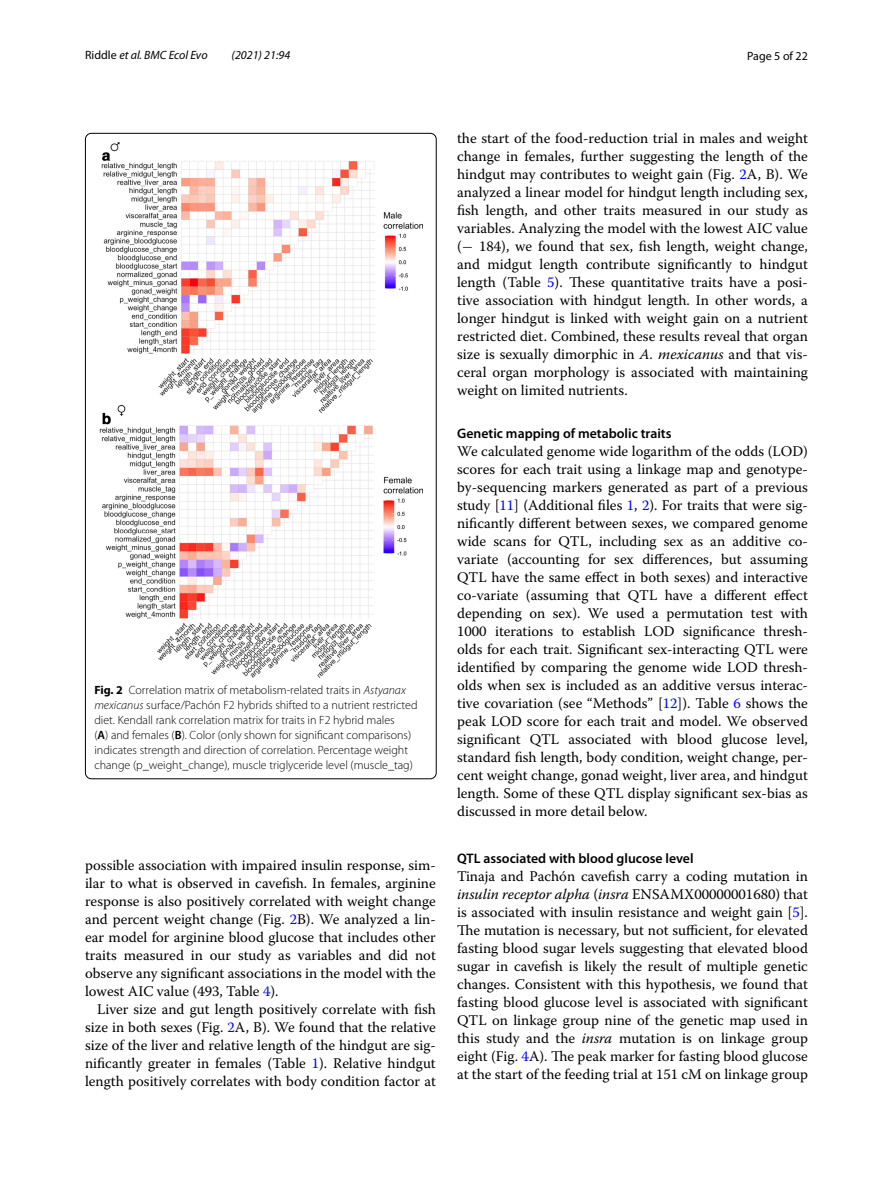
<style>
.page{position:relative;width:893px;height:1187px;background:#fff}
.page>*{position:absolute;margin:0;border:0;box-sizing:border-box;transform-origin:0 0}
.t1{font:14.7px/18px "Warnock Pro";color:#000;text-align:justify}
.t2{font:600 13.8px "Myriad Pro";color:#000}
.t3{font:300 12px/15px "Myriad Pro";color:#000}
.t4{font:italic 12px "Myriad Pro";color:#000}
.t5{font:12px "Myriad Pro";color:#000}
.s1{font-style:normal}
.s2{font-weight:700}
.s3{font-style:italic}
.s4{font-weight:600}
.s5{color:#00f}
.s6{font-family:"MTSY"}
</style>
<div class="page">
<img style="left:99px;top:142px;width:323px;height:536px">
<p class="t4" style="left:85px;top:48px;width:124px"><span class="s1">Riddle</span> et al. BMC Ecol Evo</p>
<p class="t4" style="left:232px;top:48px;width:60px">(2021) 21:94</p>
<p class="t5" style="left:747px;top:48px;width:62px">Page 5 of 22</p>
<p class="t3" style="left:94px;top:682px;width:325px"><span class="s2">Fig. 2</span> Correlation matrix of metabolism-related traits in <span class="s3">Astyanax mexicanus</span> surface/Pachón F2 hybrids shifted to a nutrient restricted diet. Kendall rank correlation matrix for traits in F2 hybrid males<br>(<span class="s4">A</span>) and females (<span class="s4">B</span>). Color (only shown for significant comparisons) indicates strength and direction of correlation. Percentage weight change (p_weight_change), muscle triglyceride level (muscle_tag)</p>
<p class="t1" style="left:85px;top:856px;width:352px">possible association with impaired insulin response, sim&shy;ilar to what is observed in cavefish. In females, arginine response is also positively correlated with weight change and percent weight change (Fig. <span class="s5">2</span>B). We analyzed a lin&shy;ear model for arginine blood glucose that includes other traits measured in our study as variables and did not observe any significant associations in the model with the lowest AIC value (493, Table <span class="s5">4</span>).</p>
<p class="t1" style="left:85px;top:1000px;width:352px;text-indent:12px">Liver size and gut length positively correlate with fish size in both sexes (Fig. <span class="s5">2</span>A, B). We found that the relative size of the liver and relative length of the hindgut are sig&shy;nificantly greater in females (Table <span class="s5">1</span>). Relative hindgut length positively correlates with body condition factor at</p>
<p class="t1" style="left:457px;top:128px;width:352px">the start of the food-reduction trial in males and weight change in females, further suggesting the length of the hindgut may contributes to weight gain (Fig. <span class="s5">2</span>A, B). We analyzed a linear model for hindgut length including sex, fish length, and other traits measured in our study as variables. Analyzing the model with the lowest AIC value (<span class="s6">−</span> 184), we found that sex, fish length, weight change, and midgut length contribute significantly to hindgut length (Table <span class="s5">5</span>). These quantitative traits have a posi&shy;tive association with hindgut length. In other words, a longer hindgut is linked with weight gain on a nutrient restricted diet. Combined, these results reveal that organ size is sexually dimorphic in <span class="s3">A. mexicanus</span> and that vis&shy;ceral organ morphology is associated with maintaining weight on limited nutrients.</p>
<p class="t2" style="left:457px;top:424px;width:216px">Genetic mapping of metabolic traits</p>
<p class="t1" style="left:457px;top:442px;width:352px">We calculated genome wide logarithm of the odds (LOD) scores for each trait using a linkage map and genotype&shy;by-sequencing markers generated as part of a previous study [<span class="s5">11</span>] (Additional files <span class="s5">1</span>, <span class="s5">2</span>). For traits that were sig&shy;nificantly different between sexes, we compared genome wide scans for QTL, including sex as an additive co&shy;variate (accounting for sex differences, but assuming QTL have the same effect in both sexes) and interactive co-variate (assuming that QTL have a different effect depending on sex). We used a permutation test with 1000 iterations to establish LOD significance thresh&shy;olds for each trait. Significant sex-interacting QTL were identified by comparing the genome wide LOD thresh&shy;olds when sex is included as an additive versus interac&shy;tive covariation (see “Methods” [<span class="s5">12</span>]). Table <span class="s5">6</span> shows the peak LOD score for each trait and model. We observed significant QTL associated with blood glucose level, standard fish length, body condition, weight change, per&shy;cent weight change, gonad weight, liver area, and hindgut length. Some of these QTL display significant sex-bias as discussed in more detail below.</p>
<p class="t2" style="left:457px;top:849px;width:238px">QTL associated with blood glucose level</p>
<p class="t1" style="left:457px;top:867px;width:352px">Tinaja and Pachón cavefish carry a coding mutation in <span class="s3">insulin receptor alpha</span> (<span class="s3">insra</span> ENSAMX00000001680) that is associated with insulin resistance and weight gain [<span class="s5">5</span>].<br>The mutation is necessary, but not sufficient, for elevated fasting blood sugar levels suggesting that elevated blood sugar in cavefish is likely the result of multiple genetic changes. Consistent with this hypothesis, we found that fasting blood glucose level is associated with significant QTL on linkage group nine of the genetic map used in this study and the <span class="s3">insra</span> mutation is on linkage group eight (Fig. <span class="s5">4</span>A). The peak marker for fasting blood glucose at the start of the feeding trial at 151 cM on linkage group</p>
</div>
